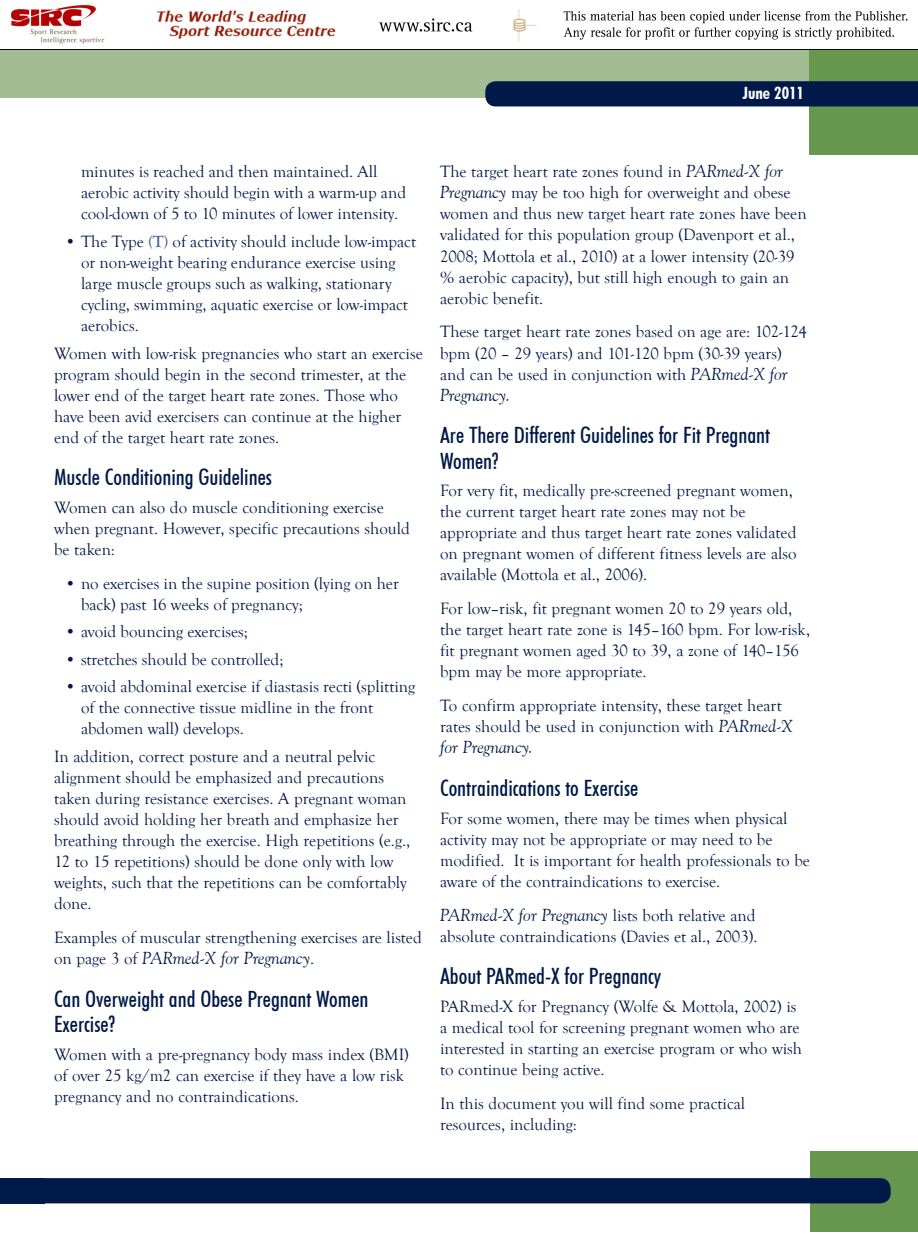
<style>
.page{position:relative;width:918px;height:1235px;background:#fff}
.page>*{position:absolute;margin:0;border:0;box-sizing:border-box;transform-origin:0 0}
.Heading_1{font:500 condensed 22.5px/25.5px "Futura BT";color:#001948}
.t1{font:italic 17.25px "Goudy Old Style BT";color:#001948}
.Normal_Bullet{font:16.8px/21px "Goudy Old Style T";color:#001948}
.t2{font:700 condensed 16.8px "Futura BT";color:#fff}
.s1{font-weight:700;color:#4e669b}
.s2{font-family:"Goudy Old Style T";font-style:normal;font-size:16.8px}
.s3{font-family:"Goudy Old Style BT";font-style:italic;font-size:17.25px}
</style>
<div class="page">
<div style="left:810px;top:1151px;width:108px;height:81px;background:#67964f"></div>
<div style="left:14px;top:1178px;width:877px;height:25px;background:#001948;border-radius:10px"></div>
<div style="left:1px;top:1178px;width:44px;height:25px;background:#001948"></div>
<div style="left:0;top:44px;width:918px;height:54px;background:#a3bc92"></div>
<div style="left:810px;top:44px;width:108px;height:111px;background:#67964f"></div>
<svg style="left:0;top:1178px;width:1px;height:25px"></svg>
<div style="left:485px;top:81px;width:433px;height:25px;background:#001948"></div>
<img style="left:0;top:5px;width:918px;height:44px">
<p class="t2" style="left:743px;top:83px;width:63px">June 2011</p>
<p class="Normal_Bullet" style="left:81px;top:162px;width:327px">minutes is reached and then maintained. All aerobic activity should begin with a warm-up and cool-down of 5 to 10 minutes of lower intensity.</p>
<p class="Normal_Bullet" style="left:81px;top:231px;width:337px;text-indent:-16px">• The Type <span class="s1">(T)</span> of activity should include low-impact or non-weight bearing endurance exercise using large muscle groups such as walking, stationary cycling, swimming, aquatic exercise or low-impact aerobics.</p>
<p class="Normal_Bullet" style="left:54px;top:343px;width:370px">Women with low-risk pregnancies who start an exercise program should begin in the second trimester, at the lower end of the target heart rate zones. Those who have been avid exercisers can continue at the higher end of the target heart rate zones.</p>
<p class="Heading_1" style="left:54px;top:464px;width:220px">Muscle Conditioning Guidelines</p>
<p class="Normal_Bullet" style="left:54px;top:497px;width:357px">Women can also do muscle conditioning exercise when pregnant. However, specific precautions should be taken:</p>
<p class="Normal_Bullet" style="left:81px;top:573px;width:319px;text-indent:-16px">• no exercises in the supine position (lying on her back) past 16 weeks of pregnancy;</p>
<p class="Normal_Bullet" style="left:65px;top:621px;width:185px">• avoid bouncing exercises;</p>
<p class="Normal_Bullet" style="left:65px;top:649px;width:220px">• stretches should be controlled;</p>
<p class="Normal_Bullet" style="left:81px;top:676px;width:336px;text-indent:-16px">• avoid abdominal exercise if diastasis recti (splitting of the connective tissue midline in the front abdomen wall) develops.</p>
<p class="Normal_Bullet" style="left:54px;top:746px;width:358px">In addition, correct posture and a neutral pelvic alignment should be emphasized and precautions taken during resistance exercises. A pregnant woman should avoid holding her breath and emphasize her breathing through the exercise. High repetitions (e.g., 12 to 15 repetitions) should be done only with low weights, such that the repetitions can be comfortably done.</p>
<p class="Normal_Bullet" style="left:54px;top:927px;width:369px">Examples of muscular strengthening exercises are listed</p>
<p class="t1" style="left:54px;top:947px;width:262px"><span class="s2">on page 3 of</span> PARmed-X for Pregnancy<span class="s2">.</span></p>
<p class="Heading_1" style="left:54px;top:985px;width:316px">Can Overweight and Obese Pregnant Women<br>Exercise?</p>
<p class="Normal_Bullet" style="left:54px;top:1044px;width:356px">Women with a pre-pregnancy body mass index (BMI) of over 25 kg/m2 can exercise if they have a low risk pregnancy and no contraindications.</p>
<p class="Normal_Bullet" style="left:440px;top:162px;width:368px">The target heart rate zones found in <span class="s3">PARmed-X for Pregnancy</span> may be too high for overweight and obese women and thus new target heart rate zones have been validated for this population group (Davenport et al., 2008; Mottola et al., 2010) at a lower intensity (20-39 % aerobic capacity), but still high enough to gain an aerobic benefit.</p>
<p class="Normal_Bullet" style="left:440px;top:322px;width:368px">These target heart rate zones based on age are: 102-124 bpm (20 – 29 years) and 101-120 bpm (30-39 years) and can be used in conjunction with <span class="s3">PARmed-X for</span></p>
<p class="t1" style="left:440px;top:384px;width:71px">Pregnancy.</p>
<p class="Heading_1" style="left:440px;top:422px;width:332px">Are There Different Guidelines for Fit Pregnant<br>Women?</p>
<p class="Normal_Bullet" style="left:440px;top:480px;width:358px">For very fit, medically pre-screened pregnant women, the current target heart rate zones may not be appropriate and thus target heart rate zones validated on pregnant women of different fitness levels are also available (Mottola et al., 2006).</p>
<p class="Normal_Bullet" style="left:440px;top:598px;width:372px">For low–risk, fit pregnant women 20 to 29 years old, the target heart rate zone is 145–160 bpm. For low-risk, fit pregnant women aged 30 to 39, a zone of 140–156 bpm may be more appropriate.</p>
<p class="Normal_Bullet" style="left:440px;top:695px;width:354px">To confirm appropriate intensity, these target heart rates should be used in conjunction with <span class="s3">PARmed-X</span></p>
<p class="t1" style="left:440px;top:736px;width:94px">for Pregnancy.</p>
<p class="Heading_1" style="left:440px;top:775px;width:200px">Contraindications to Exercise</p>
<p class="Normal_Bullet" style="left:440px;top:808px;width:371px">For some women, there may be times when physical activity may not be appropriate or may need to be modified. It is important for health professionals to be aware of the contraindications to exercise.</p>
<p class="t1" style="left:440px;top:904px;width:317px">PARmed-X for Pregnancy <span class="s2">lists both relative and</span></p>
<p class="Normal_Bullet" style="left:440px;top:926px;width:319px">absolute contraindications (Davies et al., 2003).</p>
<p class="Heading_1" style="left:440px;top:963px;width:223px">About PARmed-X for Pregnancy</p>
<p class="Normal_Bullet" style="left:440px;top:996px;width:363px">PARmed-X for Pregnancy (Wolfe &amp; Mottola, 2002) is a medical tool for screening pregnant women who are interested in starting an exercise program or who wish to continue being active.</p>
<p class="Normal_Bullet" style="left:440px;top:1093px;width:307px">In this document you will find some practical resources, including:</p>
</div>
